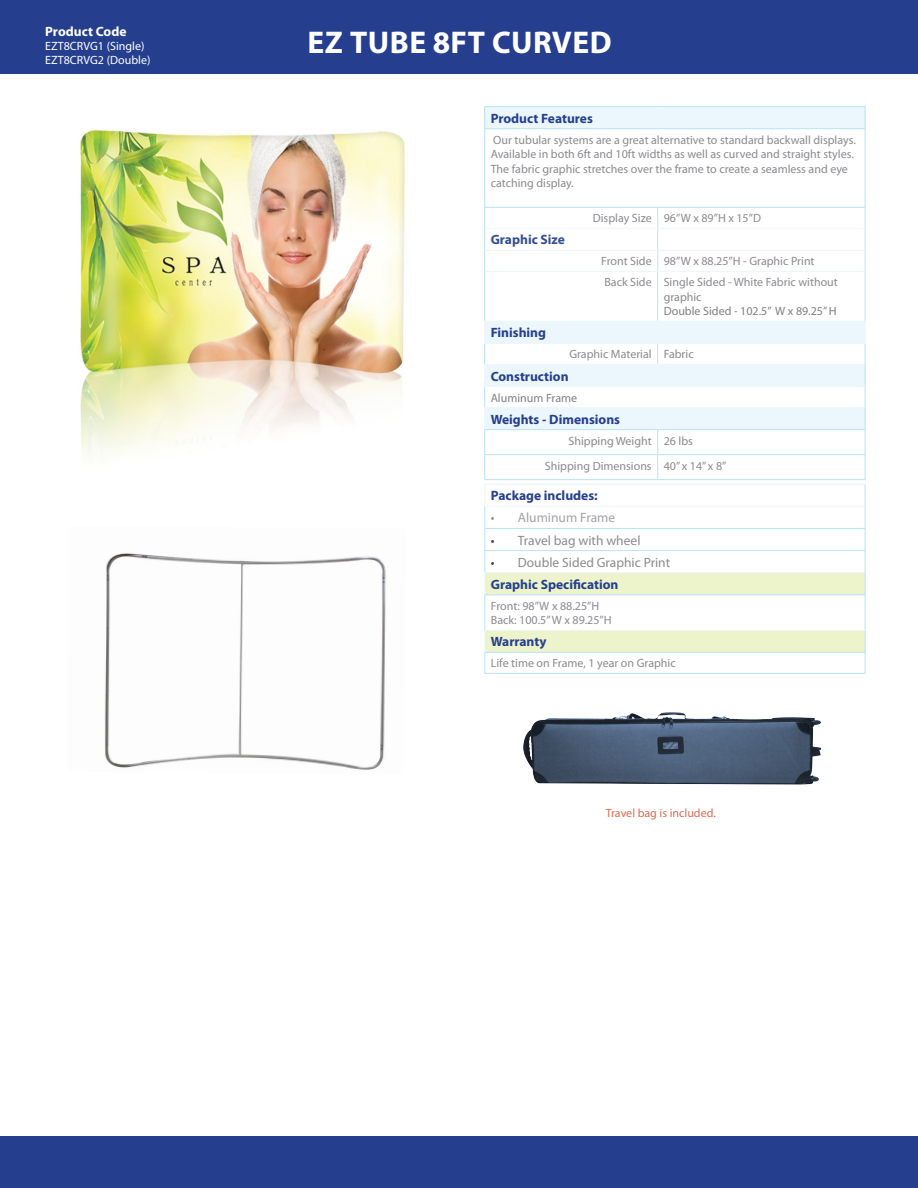
<style>
.page{position:relative;width:918px;height:1188px;background:#fff}
.page>*{position:absolute;margin:0;border:0;box-sizing:border-box;transform-origin:0 0}
.t1{font:700 31.5px "Myriad Pro";letter-spacing:.015em;color:#fff}
.MYriad_Pro_Regular_9{font:700 13.5px "Myriad Pro";color:#253f8e}
.t2{font:13.5px "Myriad Pro";color:#8b8b8f}
.t3{font:13.5px "Myriad Pro";color:#a3a3a7}
.Myriad_Pro_Regular_9{font:700 13.5px "Myriad Pro";color:#354d96}
.t4{font:700 13.5px "Myriad Pro";color:#fff}
.MYriad_Pro_Regular_9-2{font:12px/14.4px "Myriad Pro";color:#8b8b8f}
.Myriad_Pro_Regular_9-2{font:12px "Myriad Pro";color:#8b8b8f}
.t5{font:12px "Myriad Pro";color:#808083}
.t6{font:12px "Myriad Pro";color:#fff}
.t7{font:12px "Myriad Pro";color:#dd6c53}
.s1{color:#8b8b8f}
.s2{color:#3e3e3f}
</style>
<div class="page">
<div style="left:1px;top:0;width:917px;height:74px;background:#253f8e"></div>
<div style="left:1px;top:1136px;width:917px;height:52px;background:#253f8e"></div>
<div style="left:485px;top:107px;width:380px;height:21px;background:#ecf7fd"></div>
<svg style="left:485px;top:129px;width:380px;height:350px"></svg>
<hr style="left:484px;top:106px;width:174px;height:1px;background:#b9e1f7">
<svg style="left:484px;top:107px;width:1px;height:21px"></svg>
<hr style="left:658px;top:106px;width:208px;height:1px;background:#b9e1f7">
<svg style="left:865px;top:107px;width:1px;height:21px"></svg>
<hr style="left:484px;top:128px;width:174px;height:1px;background:#b9e1f7">
<hr style="left:484px;top:129px;width:1px;height:78px;background:#b9e1f7">
<hr style="left:658px;top:128px;width:208px;height:1px;background:#b9e1f7">
<hr style="left:865px;top:129px;width:1px;height:78px;background:#b9e1f7">
<svg style="left:484px;top:208px;width:1px;height:63px"></svg>
<svg style="left:657px;top:208px;width:1px;height:63px"></svg>
<svg style="left:865px;top:208px;width:1px;height:63px"></svg>
<hr style="left:484px;top:271px;width:1px;height:50px;background:#b9e1f7">
<hr style="left:657px;top:272px;width:1px;height:49px;background:#b9e1f7">
<hr style="left:865px;top:271px;width:1px;height:50px;background:#b9e1f7">
<svg style="left:657px;top:344px;width:1px;height:20px"></svg>
<hr style="left:484px;top:207px;width:174px;height:1px;background:#b9e1f7">
<hr style="left:658px;top:207px;width:208px;height:1px;background:#b9e1f7">
<hr style="left:485px;top:228px;width:173px;height:1px;background:#ecf7fd">
<hr style="left:658px;top:228px;width:207px;height:1px;background:#ecf7fd">
<hr style="left:485px;top:250px;width:173px;height:1px;background:#ecf7fd">
<hr style="left:658px;top:250px;width:207px;height:1px;background:#ecf7fd">
<hr style="left:485px;top:271px;width:173px;height:1px;background:#ecf7fd">
<hr style="left:658px;top:271px;width:207px;height:1px;background:#ecf7fd">
<hr style="left:484px;top:321px;width:174px;height:1px;background:#ecf7fd">
<hr style="left:658px;top:321px;width:208px;height:1px;background:#ecf7fd">
<hr style="left:484px;top:343px;width:174px;height:1px;background:#ecf7fd">
<hr style="left:658px;top:343px;width:208px;height:1px;background:#ecf7fd">
<hr style="left:484px;top:364px;width:174px;height:1px;background:#ecf7fd">
<hr style="left:658px;top:364px;width:207px;height:1px;background:#ecf7fd">
<hr style="left:484px;top:386px;width:174px;height:1px;background:#ecf7fd">
<hr style="left:658px;top:386px;width:207px;height:1px;background:#ecf7fd">
<hr style="left:484px;top:407px;width:174px;height:1px;background:#ecf7fd">
<hr style="left:658px;top:407px;width:207px;height:1px;background:#ecf7fd">
<hr style="left:484px;top:429px;width:174px;height:1px;background:#b9e1f7">
<hr style="left:658px;top:429px;width:208px;height:1px;background:#b9e1f7">
<hr style="left:484px;top:454px;width:174px;height:1px;background:#b9e1f7">
<svg style="left:484px;top:322px;width:1px;height:157px"></svg>
<hr style="left:658px;top:454px;width:208px;height:1px;background:#b9e1f7">
<svg style="left:657px;top:430px;width:1px;height:49px"></svg>
<svg style="left:865px;top:322px;width:1px;height:157px"></svg>
<hr style="left:484px;top:479px;width:174px;height:1px;background:#b9e1f7">
<hr style="left:658px;top:479px;width:208px;height:1px;background:#b9e1f7">
<hr style="left:484px;top:484px;width:382px;height:1px;background:#ecf7fd">
<hr style="left:485px;top:673px;width:380px;height:1px;background:#b9e1f7">
<svg style="left:484px;top:485px;width:382px;height:188px"></svg>
<hr style="left:485px;top:652px;width:380px;height:1px;background:#b9e1f7">
<img style="left:80px;top:129px;width:325px;height:328px">
<img style="left:104px;top:553px;width:282px;height:217px">
<img style="left:523px;top:712px;width:299px;height:73px">
<p class="t4" style="left:45px;top:22px;width:83px">Product Code</p>
<p class="t6" style="left:45px;top:38px;width:101px">EZT8CRVG1 (Single)</p>
<p class="t6" style="left:45px;top:53px;width:107px">EZT8CRVG2 (Double)</p>
<p class="t1" style="left:308px;top:22px;width:306px">EZ TUBE 8FT CURVED</p>
<p class="MYriad_Pro_Regular_9" style="left:491px;top:109px;width:104px">Product Features</p>
<p class="MYriad_Pro_Regular_9-2" style="left:491px;top:132px;width:367px">Our tubular systems are a great alternative to standard backwall displays.<br>Available in both 6ft and 10ft widths as well as curved and straight styles.<br>The fabric graphic stretches over the frame to create a seamless and eye catching display.</p>
<p class="Myriad_Pro_Regular_9-2" style="left:593px;top:211px;width:60px">Display Size</p>
<p class="MYriad_Pro_Regular_9-2" style="left:664px;top:211px;width:99px">96”W x 89”H x 15”D</p>
<p class="Myriad_Pro_Regular_9" style="left:491px;top:231px;width:76px">Graphic Size</p>
<p class="Myriad_Pro_Regular_9-2" style="left:601px;top:254px;width:52px">Front Side</p>
<p class="MYriad_Pro_Regular_9-2" style="left:664px;top:254px;width:152px">98”W x 88.25”H - Graphic Print</p>
<p class="Myriad_Pro_Regular_9-2" style="left:604px;top:275px;width:49px">Back Side</p>
<p class="MYriad_Pro_Regular_9-2" style="left:664px;top:275px;width:176px">Single Sided - White Fabric without graphic</p>
<p class="t5" style="left:664px;top:304px;width:174px">Double Sided - 102.5” W x 89.25” H</p>
<p class="MYriad_Pro_Regular_9" style="left:491px;top:324px;width:57px">Finishing</p>
<p class="Myriad_Pro_Regular_9-2" style="left:569px;top:347px;width:84px">Graphic Material</p>
<p class="MYriad_Pro_Regular_9-2" style="left:664px;top:347px;width:32px">Fabric</p>
<p class="MYriad_Pro_Regular_9" style="left:491px;top:367px;width:79px">Construction</p>
<p class="t5" style="left:491px;top:390px;width:88px">Aluminum Frame</p>
<p class="MYriad_Pro_Regular_9" style="left:491px;top:410px;width:131px">Weights - Dimensions</p>
<p class="Myriad_Pro_Regular_9-2" style="left:569px;top:433px;width:85px">Shipping Weight</p>
<p class="MYriad_Pro_Regular_9-2" style="left:664px;top:433px;width:31px">26 lbs</p>
<p class="Myriad_Pro_Regular_9-2" style="left:545px;top:458px;width:108px">Shipping Dimensions</p>
<p class="MYriad_Pro_Regular_9-2" style="left:664px;top:458px;width:64px">40” x 14” x 8”</p>
<p class="MYriad_Pro_Regular_9" style="left:491px;top:487px;width:108px">Package includes:</p>
<p class="t3" style="left:491px;top:510px;width:126px"><span class="s1">•</span> Aluminum Frame</p>
<p class="t2" style="left:491px;top:532px;width:151px"><span class="s2">•</span> Travel bag with wheel</p>
<p class="t2" style="left:491px;top:554px;width:181px"><span class="s2">•</span> Double Sided Graphic Print</p>
<p class="MYriad_Pro_Regular_9" style="left:491px;top:575px;width:129px">Graphic Specification</p>
<p class="MYriad_Pro_Regular_9-2" style="left:491px;top:598px;width:122px">Front: 98”W x 88.25”H<br>Back: 100.5” W x 89.25”H</p>
<p class="MYriad_Pro_Regular_9" style="left:491px;top:633px;width:57px">Warranty</p>
<p class="MYriad_Pro_Regular_9-2" style="left:491px;top:656px;width:186px">Life time on Frame, 1 year on Graphic</p>
<p class="t7" style="left:606px;top:806px;width:112px">Travel bag is included.</p>
</div>
